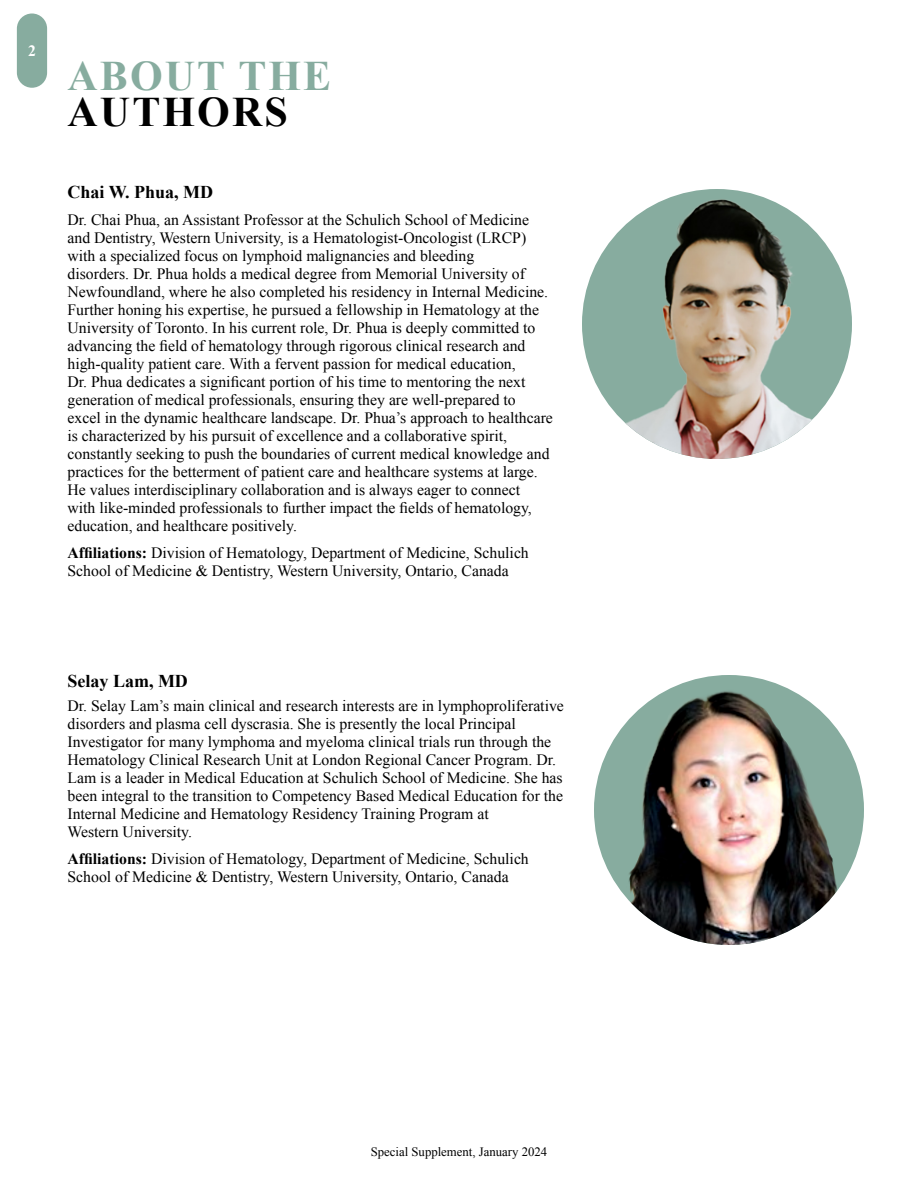
<style>
.page{position:relative;width:918px;height:1188px;background:#fff}
.page>*{position:absolute;margin:0;border:0;box-sizing:border-box;transform-origin:0 0}
.about_the_authors{font:700 42px/36px "Times New Roman";letter-spacing:.05em;color:#87ac9f}
.body_paragraph{font:700 18px "Times New Roman";color:#000}
.subheading{font:700 18px "Times New Roman";color:#000}
.body_paragraph-2{font:15.75px/18px "Times New Roman";color:#000}
.t1{font:700 15.75px "Times New Roman";color:#fff}
.t2{font:12.75px "Times New Roman";color:#000}
.s1{color:#000}
.s2{font-weight:700}
</style>
<div class="page">
<div style="left:17px;top:14px;width:30px;height:74px;background:#87ac9f;border-radius:15px"></div>
<img style="left:582px;top:198px;width:270px;height:261px">
<div style="left:594px;top:675px;width:270px;height:270px;background:#87ac9f;border-radius:50%"></div>
<img style="left:614px;top:687px;width:250px;height:258px">
<p class="t1" style="left:28px;top:40px;width:9px">2</p>
<p class="about_the_authors" style="left:68px;top:57px;width:265px">ABOUT THE<br><span class="s1">AUTHORS</span></p>
<p class="body_paragraph" style="left:68px;top:180px;width:147px">Chai W. Phua, MD</p>
<p class="body_paragraph-2" style="left:68px;top:210px;width:487px">Dr. Chai Phua, an Assistant Professor at the Schulich School of Medicine and Dentistry, Western University, is a Hematologist-Oncologist (LRCP) with a specialized focus on lymphoid malignancies and bleeding<br>disorders. Dr. Phua holds a medical degree from Memorial University of Newfoundland, where he also completed his residency in Internal Medicine.<br>Further honing his expertise, he pursued a fellowship in Hematology at the University of Toronto. In his current role, Dr. Phua is deeply committed to advancing the field of hematology through rigorous clinical research and high-quality patient care. With a fervent passion for medical education,<br>Dr. Phua dedicates a significant portion of his time to mentoring the next generation of medical professionals, ensuring they are well-prepared to excel in the dynamic healthcare landscape. Dr. Phua’s approach to healthcare is characterized by his pursuit of excellence and a collaborative spirit, constantly seeking to push the boundaries of current medical knowledge and practices for the betterment of patient care and healthcare systems at large.<br>He values interdisciplinary collaboration and is always eager to connect<br>with like-minded professionals to further impact the fields of hematology, education, and healthcare positively.</p>
<p class="body_paragraph-2" style="left:68px;top:543px;width:463px"><span class="s2">Affiliations:</span> Division of Hematology, Department of Medicine, Schulich<br>School of Medicine &amp; Dentistry, Western University, Ontario, Canada</p>
<h3 class="subheading" style="left:68px;top:669px;width:122px">Selay Lam, MD</h3>
<p class="body_paragraph-2" style="left:68px;top:696px;width:498px">Dr. Selay Lam’s main clinical and research interests are in lymphoproliferative disorders and plasma cell dyscrasia. She is presently the local Principal Investigator for many lymphoma and myeloma clinical trials run through the Hematology Clinical Research Unit at London Regional Cancer Program. Dr.<br>Lam is a leader in Medical Education at Schulich School of Medicine. She has been integral to the transition to Competency Based Medical Education for the Internal Medicine and Hematology Residency Training Program at<br>Western University.</p>
<p class="body_paragraph-2" style="left:68px;top:849px;width:463px"><span class="s2">Affiliations:</span> Division of Hematology, Department of Medicine, Schulich<br>School of Medicine &amp; Dentistry, Western University, Ontario, Canada</p>
<p class="t2" style="left:371px;top:1144px;width:178px">Special Supplement, January 2024</p>
</div>
